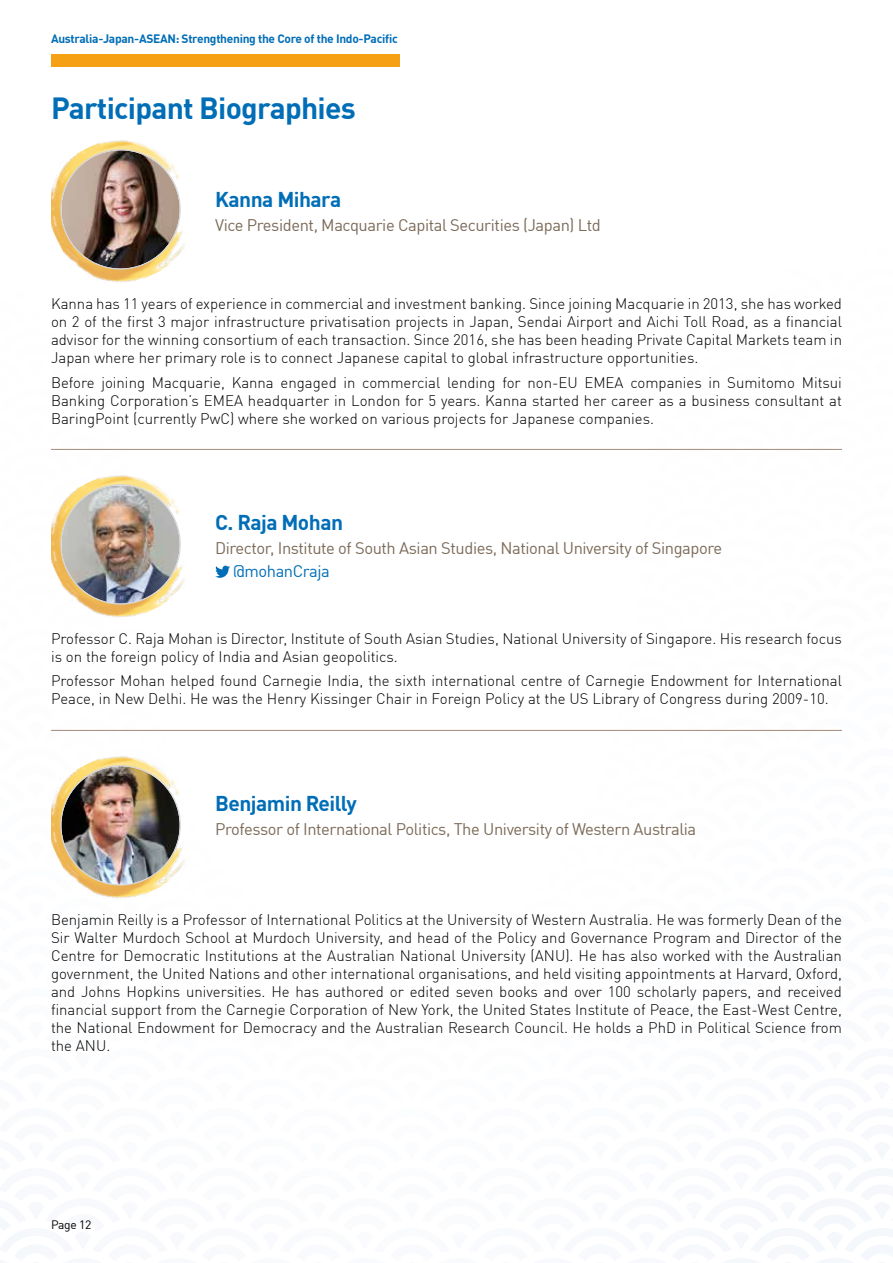
<style>
.page{position:relative;width:893px;height:1263px;background:#fff}
.page>*{position:absolute;margin:0;border:0;box-sizing:border-box;transform-origin:0 0}
.t1{font:700 30px "DIN Offc";letter-spacing:-.025em;color:#006eb7}
.t2{font:700 21px "DIN Offc";letter-spacing:-.025em;color:#006eb7}
.t3{font:16.5px "DIN Offc";letter-spacing:-.025em;color:#7b6a58}
.t4{font:16.5px "DIN Offc";letter-spacing:-.025em;color:#006eb7}
.t5{font:300 15px/18px "DIN Offc";color:#000;text-align:justify}
.t6{font:700 12px "DIN Offc";letter-spacing:-.025em;color:#006eb7}
.t7{font:12px "DIN Offc";letter-spacing:-.025em;color:#000}
</style>
<div class="page">
<hr style="left:51px;top:730px;width:791px;height:1px;background:#a48a7a">
<hr style="left:51px;top:449px;width:791px;height:1px;background:#a48a7a">
<img style="left:51px;top:756px;width:134px;height:142px">
<img style="left:61px;top:766px;width:119px;height:118px;border-radius:59px">
<img style="left:51px;top:140px;width:134px;height:142px">
<img style="left:61px;top:150px;width:119px;height:118px;border-radius:59px">
<img style="left:51px;top:475px;width:134px;height:142px">
<img style="left:61px;top:485px;width:119px;height:118px;border-radius:59px">
<svg style="left:215px;top:566px;width:15px;height:12px"></svg>
<div style="left:51px;top:54px;width:349px;height:13px;background:#f6a015"></div>
<p class="t6" style="left:51px;top:31px;width:348px">Australia-Japan-ASEAN: Strengthening the Core of the Indo-Pacific</p>
<h1 class="t1" style="left:51px;top:89px;width:306px">Participant Biographies</h1>
<h2 class="t2" style="left:215px;top:185px;width:128px">Kanna Mihara</h2>
<p class="t3" style="left:215px;top:214px;width:387px">Vice President, Macquarie Capital Securities (Japan) Ltd</p>
<p class="t5" style="left:51px;top:295px;width:792px">Kanna has 11 years of experience in commercial and investment banking. Since joining Macquarie in 2013, she has worked on 2 of the first 3 major infrastructure privatisation projects in Japan, Sendai Airport and Aichi Toll Road, as a financial advisor for the winning consortium of each transaction. Since 2016, she has been heading Private Capital Markets team in Japan where her primary role is to connect Japanese capital to global infrastructure opportunities.</p>
<p class="t5" style="left:51px;top:373px;width:792px">Before joining Macquarie, Kanna engaged in commercial lending for non-EU EMEA companies in Sumitomo Mitsui Banking Corporation’s EMEA headquarter in London for 5 years. Kanna started her career as a business consultant at BaringPoint (currently PwC) where she worked on various projects for Japanese companies.</p>
<h2 class="t2" style="left:215px;top:508px;width:129px">C. Raja Mohan</h2>
<p class="t3" style="left:215px;top:537px;width:509px">Director, Institute of South Asian Studies, National University of Singapore</p>
<p class="t4" style="left:233px;top:561px;width:98px">@mohanCraja</p>
<p class="t5" style="left:51px;top:629px;width:792px">Professor C. Raja Mohan is Director, Institute of South Asian Studies, National University of Singapore. His research focus is on the foreign policy of India and Asian geopolitics.</p>
<p class="t5" style="left:51px;top:672px;width:792px">Professor Mohan helped found Carnegie India, the sixth international centre of Carnegie Endowment for International<br>Peace, in New Delhi. He was the Henry Kissinger Chair in Foreign Policy at the US Library of Congress during 2009-10.</p>
<h2 class="t2" style="left:215px;top:789px;width:143px">Benjamin Reilly</h2>
<p class="t3" style="left:215px;top:818px;width:483px">Professor of International Politics, The University of Western Australia</p>
<p class="t5" style="left:51px;top:910px;width:792px">Benjamin Reilly is a Professor of International Politics at the University of Western Australia. He was formerly Dean of the Sir Walter Murdoch School at Murdoch University, and head of the Policy and Governance Program and Director of the Centre for Democratic Institutions at the Australian National University (ANU). He has also worked with the Australian government, the United Nations and other international organisations, and held visiting appointments at Harvard, Oxford, and Johns Hopkins universities. He has authored or edited seven books and over 100 scholarly papers, and received financial support from the Carnegie Corporation of New York, the United States Institute of Peace, the East-West Centre, the National Endowment for Democracy and the Australian Research Council. He holds a PhD in Political Science from the ANU.</p>
<p class="t7" style="left:51px;top:1217px;width:42px">Page 12</p>
</div>
